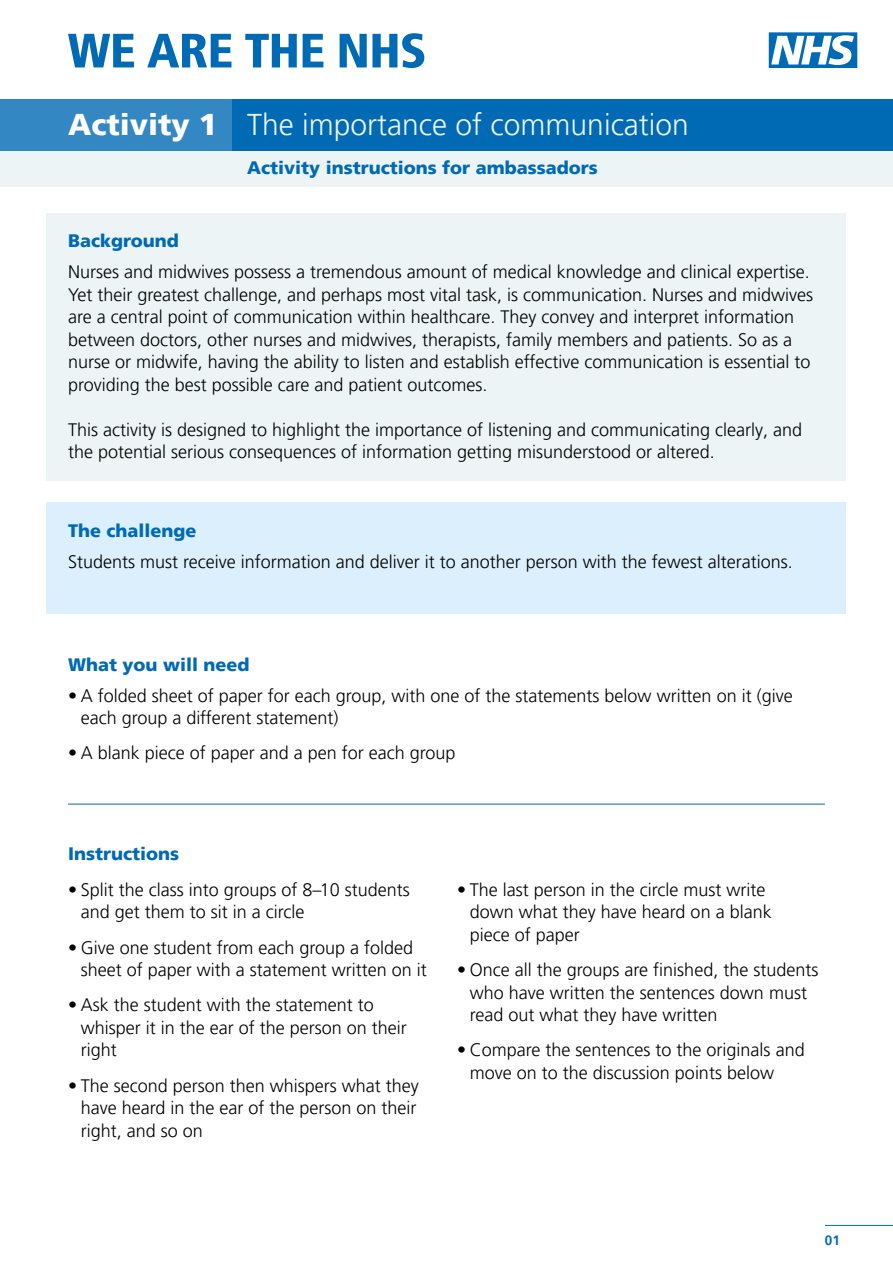
<style>
.page{position:relative;width:893px;height:1263px;background:#fff}
.page>*{position:absolute;margin:0;border:0;box-sizing:border-box;transform-origin:0 0}
.t1{font:300 30px "Frutiger LT Pro";color:#edf4f5}
.t2{font:300 18px/22.5px "Frutiger LT Pro";color:#000}
.t3{font:900 18px "Frutiger LT Pro";color:#006ab4}
.t4{font:700 13.5px "Frutiger LT Pro";color:#006ab4}
.s1{font-weight:900;color:#fff}
</style>
<div class="page">
<hr style="left:825px;top:1225px;width:68px;height:1px;background:#006ab4">
<div style="left:0;top:150px;width:893px;height:36px;background:#edf4f5"></div>
<div style="left:232px;top:99px;width:661px;height:51px;background:#006ab4"></div>
<div style="left:0;top:99px;width:232px;height:51px;background:#3387c3"></div>
<svg style="left:769px;top:32px;width:88px;height:36px"></svg>
<svg style="left:68px;top:34px;width:66px;height:33px"></svg>
<svg style="left:147px;top:34px;width:84px;height:33px"></svg>
<svg style="left:245px;top:34px;width:52px;height:33px"></svg>
<svg style="left:303px;top:34px;width:20px;height:33px"></svg>
<svg style="left:340px;top:33px;width:84px;height:35px"></svg>
<div style="left:47px;top:213px;width:799px;height:267px;background:#edf4f5"></div>
<div style="left:47px;top:502px;width:799px;height:112px;background:#dbeffc"></div>
<hr style="left:68px;top:804px;width:757px;height:1px;background:#006ab4">
<h1 class="t1" style="left:68px;top:107px;width:622px"><span class="s1">Activity 1</span> The importance of communication</h1>
<p class="t3" style="left:247px;top:157px;width:352px">Activity instructions for ambassadors</p>
<p class="t3" style="left:68px;top:230px;width:112px">Background</p>
<p class="t2" style="left:68px;top:261px;width:747px">Nurses and midwives possess a tremendous amount of medical knowledge and clinical expertise.<br>Yet their greatest challenge, and perhaps most vital task, is communication. Nurses and midwives are a central point of communication within healthcare. They convey and interpret information between doctors, other nurses and midwives, therapists, family members and patients. So as a nurse or midwife, having the ability to listen and establish effective communication is essential to providing the best possible care and patient outcomes.</p>
<p class="t2" style="left:68px;top:418px;width:736px">This activity is designed to highlight the importance of listening and communicating clearly, and the potential serious consequences of information getting misunderstood or altered.</p>
<p class="t3" style="left:68px;top:520px;width:130px">The challenge</p>
<p class="t2" style="left:68px;top:551px;width:726px">Students must receive information and deliver it to another person with the fewest alterations.</p>
<p class="t3" style="left:68px;top:653px;width:183px">What you will need</p>
<p class="t2" style="left:81px;top:684px;width:713px;text-indent:-13px">• A folded sheet of paper for each group, with one of the statements below written on it (give each group a different statement)</p>
<p class="t2" style="left:68px;top:742px;width:389px">• A blank piece of paper and a pen for each group</p>
<p class="t3" style="left:68px;top:843px;width:113px">Instructions</p>
<p class="t2" style="left:81px;top:878px;width:330px;text-indent:-13px">• Split the class into groups of 8–10 students and get them to sit in a circle</p>
<p class="t2" style="left:81px;top:936px;width:348px;text-indent:-13px">• Give one student from each group a folded sheet of paper with a statement written on it</p>
<p class="t2" style="left:81px;top:994px;width:328px;text-indent:-13px">• Ask the student with the statement to whisper it in the ear of the person on their right</p>
<p class="t2" style="left:81px;top:1074px;width:340px;text-indent:-13px">• The second person then whispers what they have heard in the ear of the person on their right, and so on</p>
<p class="t2" style="left:470px;top:878px;width:303px;text-indent:-13px">• The last person in the circle must write down what they have heard on a blank piece of paper</p>
<p class="t2" style="left:470px;top:959px;width:350px;text-indent:-13px">• Once all the groups are finished, the students who have written the sentences down must read out what they have written</p>
<p class="t2" style="left:470px;top:1039px;width:336px;text-indent:-13px">• Compare the sentences to the originals and move on to the discussion points below</p>
<p class="t4" style="left:825px;top:1233px;width:17px">01</p>
</div>
